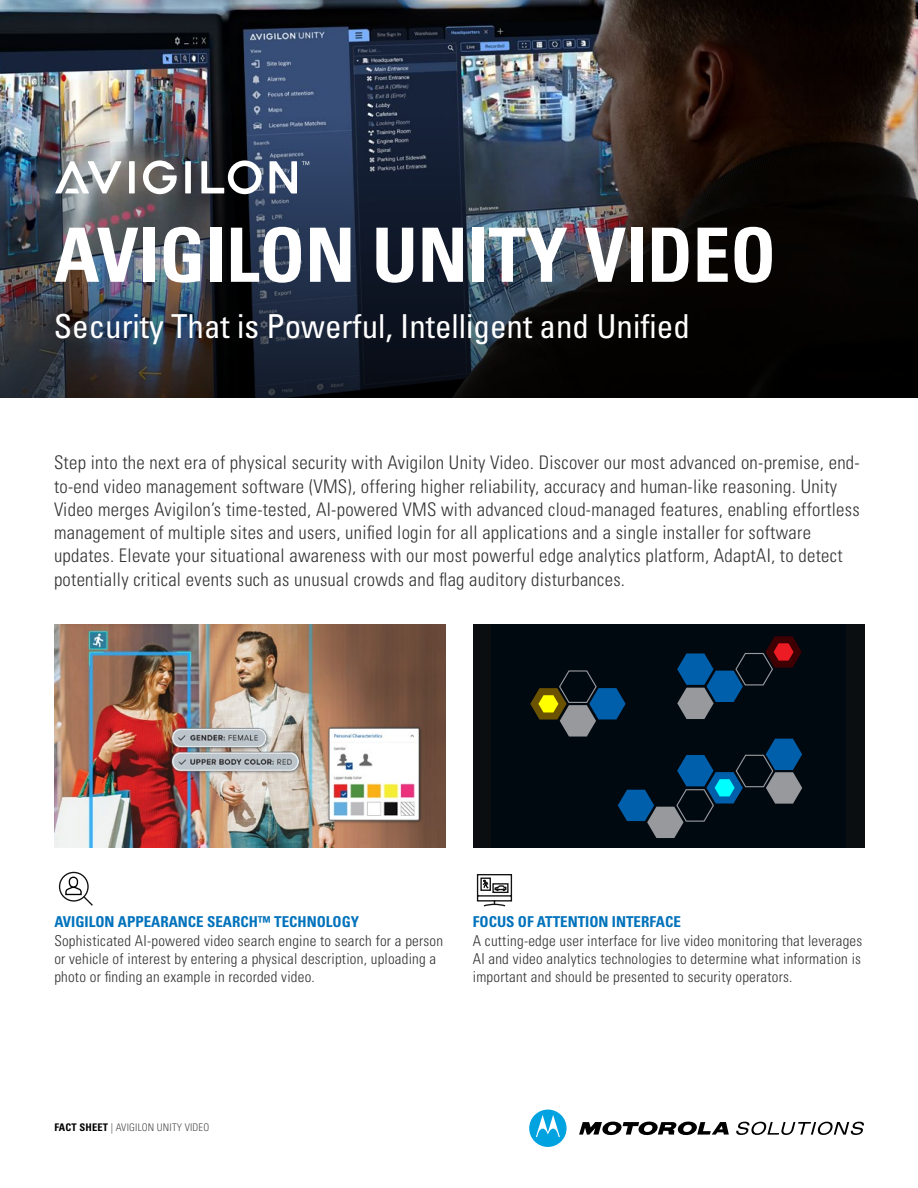
<style>
.page{position:relative;width:918px;height:1188px;background:#fff}
.page>*{position:absolute;margin:0;border:0;box-sizing:border-box;transform-origin:0 0}
.t1{font:700 condensed 75px "Univers LT Std";color:#fff}
.t2{font:condensed 33px "Univers LT Std";color:#fff}
.t3{font:300 condensed 18.75px/23.2px "Univers LT Std";letter-spacing:.015em;color:#343434}
.t4{font:300 condensed 15px/18.3px "Univers LT Std";letter-spacing:.015em;color:#343434}
.t5{font:700 condensed 15px "Univers LT Std";color:#0072bc}
.t6{font:300 condensed 10.5px "Univers LT Std";letter-spacing:.015em;color:#4d4d4d}
.s1{font-weight:700;color:#000}
</style>
<div class="page">
<img style="left:0;top:0;width:918px;height:116px">
<img style="left:0;top:116px;width:918px;height:282px">
<div style="left:59px;top:872px;width:30px;height:30px;border:1px solid #121212;border-radius:50%"></div>
<svg style="left:65px;top:876px;width:28px;height:30px"></svg>
<svg style="left:476px;top:874px;width:37px;height:33px"></svg>
<div style="left:129px;top:161px;width:6px;height:32px;background:#fff"></div>
<div style="left:185px;top:161px;width:6px;height:32px;background:#fff"></div>
<svg style="left:55px;top:161px;width:66px;height:32px"></svg>
<svg style="left:201px;top:160px;width:61px;height:34px"></svg>
<svg style="left:142px;top:160px;width:35px;height:34px"></svg>
<svg style="left:270px;top:161px;width:39px;height:33px"></svg>
<img style="left:54px;top:624px;width:392px;height:224px">
<div style="left:473px;top:624px;width:391px;height:224px;background:#0a0e10"></div>
<div style="left:492px;top:624px;width:354px;height:224px;background:#000810"></div>
<svg style="left:530px;top:636px;width:272px;height:202px"></svg>
<svg style="left:579px;top:1122px;width:150px;height:14px"></svg>
<svg style="left:529px;top:1110px;width:38px;height:37px"></svg>
<svg style="left:736px;top:1122px;width:128px;height:13px"></svg>
<h1 class="t1" style="left:54px;top:209px;width:724px">AVIGILON UNITY VIDEO</h1>
<h2 class="t2" style="left:54px;top:305px;width:638px">Security That is Powerful, Intelligent and Unified</h2>
<p class="t3" style="left:54px;top:451px;width:807px">Step into the next era of physical security with Avigilon Unity Video. Discover our most advanced on-premise, end&shy;to-end video management software (VMS), offering higher reliability, accuracy and human-like reasoning. Unity Video merges Avigilon’s time-tested, AI-powered VMS with advanced cloud-managed features, enabling effortless management of multiple sites and users, unified login for all applications and a single installer for software updates. Elevate your situational awareness with our most powerful edge analytics platform, AdaptAI, to detect potentially critical events such as unusual crowds and flag auditory disturbances.</p>
<p class="t5" style="left:54px;top:913px;width:306px">AVIGILON APPEARANCE SEARCH™ TECHNOLOGY</p>
<p class="t4" style="left:54px;top:931px;width:390px">Sophisticated AI-powered video search engine to search for a person or vehicle of interest by entering a physical description, uploading a photo or finding an example in recorded video.</p>
<p class="t5" style="left:473px;top:913px;width:210px">FOCUS OF ATTENTION INTERFACE</p>
<p class="t4" style="left:473px;top:931px;width:391px;text-align:justify">A cutting-edge user interface for live video monitoring that leverages AI and video analytics technologies to determine what information is important and should be presented to security operators.</p>
<p class="t6" style="left:54px;top:1121px;width:156px"><span class="s1">FACT SHEET</span> | AVIGILON UNITY VIDEO</p>
</div>
